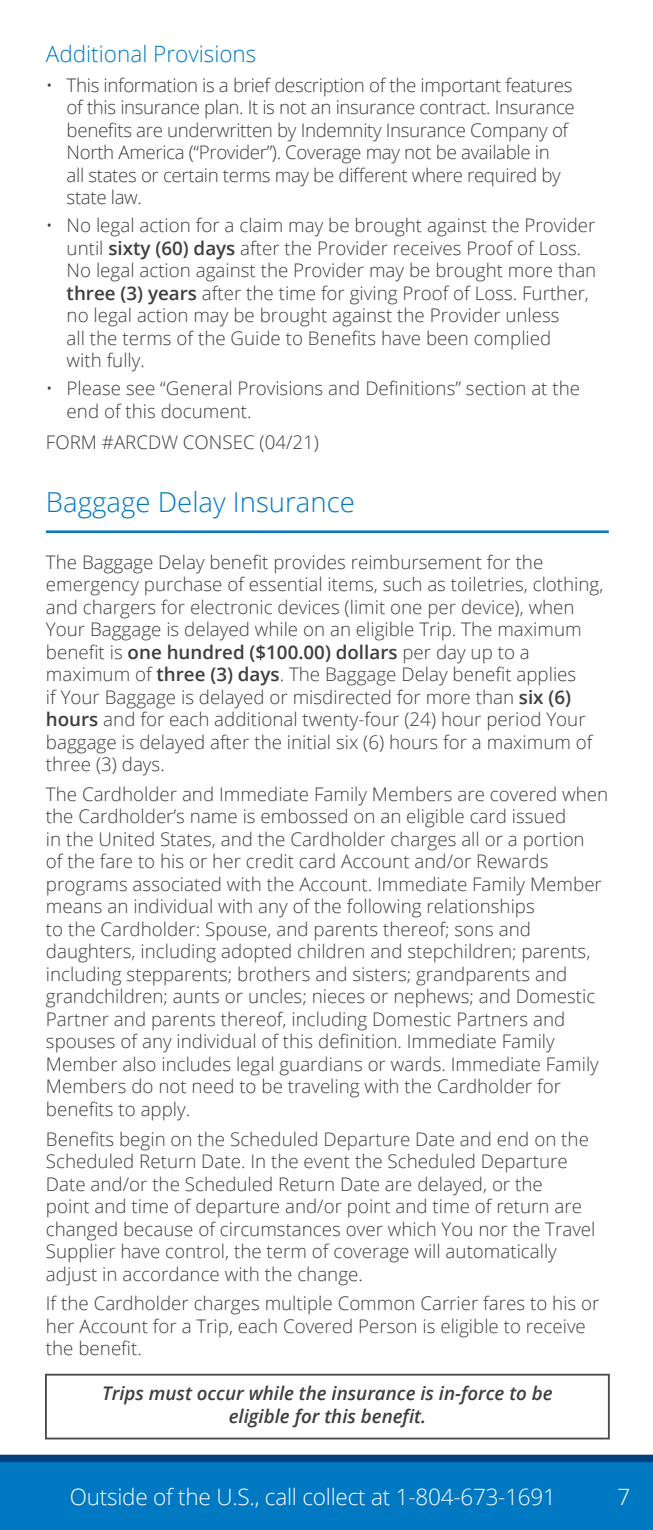
<style>
.page{position:relative;width:653px;height:1530px;background:#fff}
.page>*{position:absolute;margin:0;border:0;box-sizing:border-box;transform-origin:0 0}
.t1{font:300 27.5px "Open Sans";color:#0079c2}
.t2{font:300 22.5px "Open Sans";letter-spacing:-.01em;color:#fff}
.t3{font:300 22.5px "Open Sans";color:#0079c2}
.t4{font:300 18.75px/22.5px "Open Sans";color:#3e3e3f}
.t5{font:300 18.75px/22.5px "Open Sans";letter-spacing:-.02em;color:#3e3e3f}
.t6{font:italic 600 18.75px/22.5px "Open Sans";color:#3e3e3f;text-align:center}
.s1{font-weight:600}
</style>
<div class="page">
<div style="left:0;top:1462px;width:652px;height:68px;background:#0079c2"></div>
<div style="left:0;top:1455px;width:652px;height:7px;background:#01427c"></div>
<hr style="left:46px;top:530px;width:562px;height:3px;background:#0079c2">
<div style="left:45px;top:1374px;width:564px;height:65px;border:2px solid #4b4c4d"></div>
<h3 class="t3" style="left:46px;top:39px;width:212px">Additional Provisions</h3>
<p class="t5" style="left:67px;top:73px;width:509px;text-indent:-21px">• This information is a brief description of the important features of this insurance plan. It is not an insurance contract. Insurance benefits are underwritten by Indemnity Insurance Company of North America (“Provider”). Coverage may not be available in<br>all states or certain terms may be different where required by state law.</p>
<p class="t4" style="left:67px;top:214px;width:531px;text-indent:-21px">• No legal action for a claim may be brought against the Provider until <span class="s1">sixty (60) days</span> after the Provider receives Proof of Loss.<br>No legal action against the Provider may be brought more than <span class="s1">three (3) years</span> after the time for giving Proof of Loss. Further, no legal action may be brought against the Provider unless<br>all the terms of the Guide to Benefits have been complied<br>with fully.</p>
<p class="t4" style="left:67px;top:377px;width:515px;text-indent:-21px">• Please see “General Provisions and Definitions” section at the end of this document.</p>
<p class="t4" style="left:46px;top:431px;width:274px">FORM #ARCDW CONSEC (04/21)</p>
<h2 class="t1" style="left:46px;top:484px;width:310px">Baggage Delay Insurance</h2>
<p class="t4" style="left:46px;top:550px;width:559px">The Baggage Delay benefit provides reimbursement for the emergency purchase of essential items, such as toiletries, clothing, and chargers for electronic devices (limit one per device), when Your Baggage is delayed while on an eligible Trip. The maximum benefit is <span class="s1">one hundred ($100.00) dollars</span> per day up to a maximum of <span class="s1">three (3) days</span>. The Baggage Delay benefit applies<br>if Your Baggage is delayed or misdirected for more than <span class="s1">six (6) hours</span> and for each additional twenty-four (24) hour period Your baggage is delayed after the initial six (6) hours for a maximum of three (3) days.</p>
<p class="t4" style="left:46px;top:782px;width:563px">The Cardholder and Immediate Family Members are covered when the Cardholder’s name is embossed on an eligible card issued<br>in the United States, and the Cardholder charges all or a portion<br>of the fare to his or her credit card Account and/or Rewards programs associated with the Account. Immediate Family Member means an individual with any of the following relationships<br>to the Cardholder: Spouse, and parents thereof; sons and daughters, including adopted children and stepchildren; parents, including stepparents; brothers and sisters; grandparents and grandchildren; aunts or uncles; nieces or nephews; and Domestic Partner and parents thereof, including Domestic Partners and spouses of any individual of this definition. Immediate Family Member also includes legal guardians or wards. Immediate Family Members do not need to be traveling with the Cardholder for benefits to apply.</p>
<p class="t4" style="left:46px;top:1127px;width:551px">Benefits begin on the Scheduled Departure Date and end on the Scheduled Return Date. In the event the Scheduled Departure Date and/or the Scheduled Return Date are delayed, or the<br>point and time of departure and/or point and time of return are changed because of circumstances over which You nor the Travel Supplier have control, the term of coverage will automatically adjust in accordance with the change.</p>
<p class="t4" style="left:46px;top:1292px;width:555px">If the Cardholder charges multiple Common Carrier fares to his or her Account for a Trip, each Covered Person is eligible to receive the benefit.</p>
<p class="t6" style="left:102px;top:1382px;width:452px">Trips must occur while the insurance is in-force to be eligible for this benefit.</p>
<p class="t2" style="left:70px;top:1481px;width:488px">Outside of the U.S., call collect at 1-804-673-1691</p>
<p class="t2" style="left:617px;top:1481px;width:14px">7</p>
</div>
